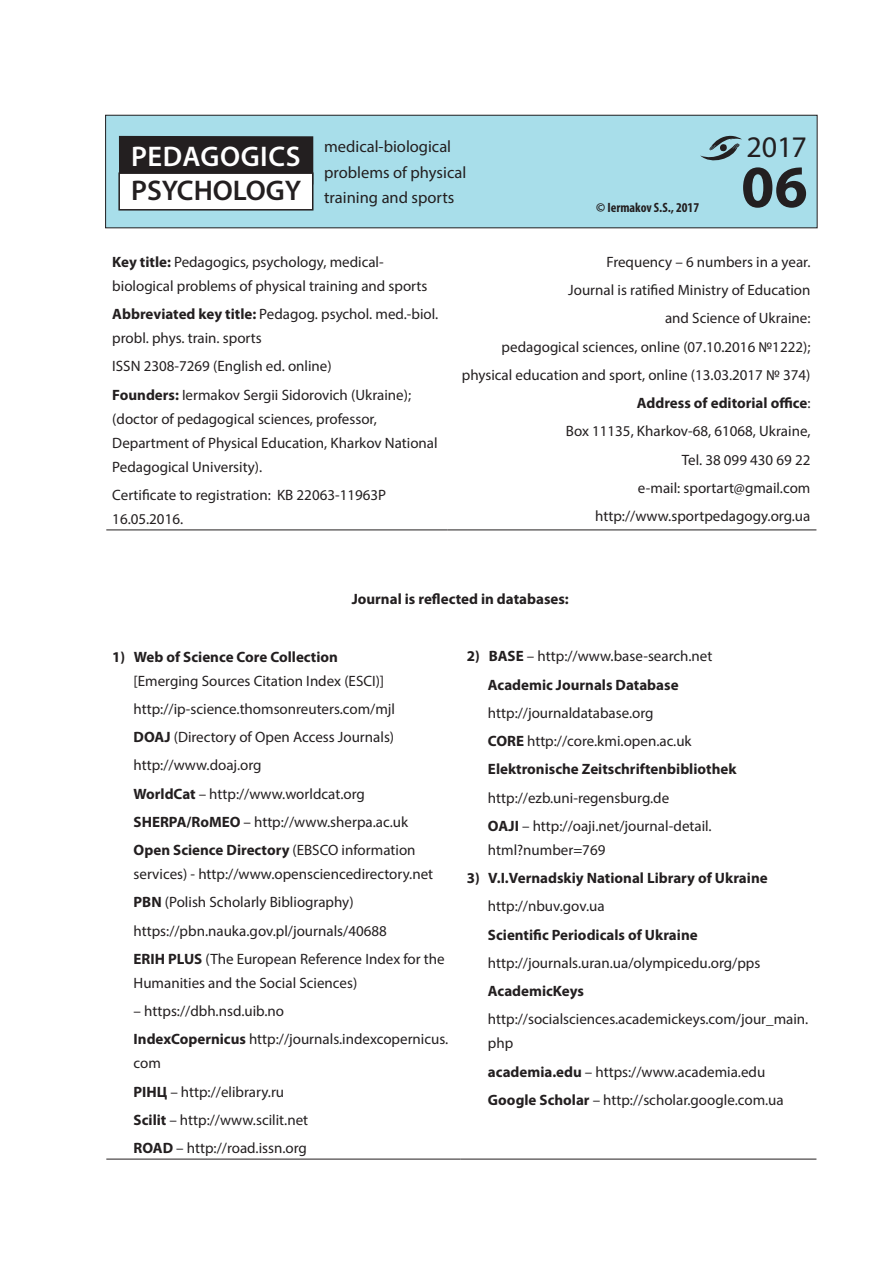
<style>
.page{position:relative;width:893px;height:1263px;background:#fff}
.page>*{position:absolute;margin:0;border:0;box-sizing:border-box;transform-origin:0 0}
.t1{font:700 60px "Myriad Pro";color:#231f20}
.t2{font:30px "Myriad Pro";color:#231f20}
.t3{font:600 28.5px "Myriad Pro";letter-spacing:.02em;color:#fff}
.t4{font:600 28.5px "Myriad Pro";color:#231f20}
.t5{font:16.5px/25.5px "Myriad Pro";color:#231f20}
.t6{font:15px/28.2px "Myriad Pro";color:#231f20}
.t7{font:700 15px/28.2px "Myriad Pro";color:#231f20}
.t8{font:700 condensed 13.5px "Myriad Pro";color:#231f20}
.s1{font-weight:700}
.s2{font-weight:400}
</style>
<div class="page">
<hr style="left:106px;top:530px;width:342px;height:1px;background:#231f20">
<hr style="left:448px;top:530px;width:368px;height:1px;background:#231f20">
<hr style="left:106px;top:1159px;width:355px;height:1px;background:#231f20">
<hr style="left:461px;top:1159px;width:355px;height:1px;background:#231f20">
<div style="left:106px;top:115px;width:711px;height:113px;background:#a8deea"></div>
<div style="left:105px;top:115px;width:712px;height:113px;border:1px solid #231f20"></div>
<div style="left:121px;top:138px;width:190px;height:44px;background:#231f20"></div>
<div style="left:119px;top:136px;width:194px;height:48px;border:4px solid #231f20"></div>
<div style="left:119px;top:173px;width:194px;height:37px;background:#fff"></div>
<div style="left:118px;top:172px;width:195px;height:39px;border:2px solid #231f20"></div>
<svg style="left:130px;top:135px;width:172px;height:6px"></svg>
<svg style="left:700px;top:135px;width:42px;height:26px"></svg>
<h3 class="t3" style="left:131px;top:138px;width:171px">PEDAGOGICS</h3>
<h3 class="t4" style="left:131px;top:172px;width:172px">PSYCHOLOGY</h3>
<p class="t5" style="left:324px;top:134px;width:144px">medical-biological problems of physical training and sports</p>
<h2 class="t2" style="left:746px;top:129px;width:62px">2017</h2>
<h1 class="t1" style="left:741px;top:148px;width:68px">06</h1>
<p class="t8" style="left:596px;top:199px;width:104px">© Iermakov S.S., 2017</p>
<p class="t6" style="left:112px;top:250px;width:317px;line-height:24px"><span class="s1">Key title:</span> Pedagogics, psychology, medical&shy;biological problems of physical training and sports</p>
<p class="t6" style="left:112px;top:302px;width:328px;line-height:24px"><span class="s1">Abbreviated key title:</span> Pedagog. psychol. med.-biol. probl. phys. train. sports</p>
<p class="t6" style="left:112px;top:352px;width:300px">ISSN 2308-7269 (English ed. online)<br><span class="s1">Founders:</span> Iermakov Sergii Sidorovich (Ukraine);</p>
<p class="t6" style="left:112px;top:406px;width:327px;line-height:24px">(doctor of pedagogical sciences, professor,<br>Department of Physical Education, Kharkov National<br>Pedagogical University).</p>
<p class="t6" style="left:112px;top:483px;width:275px;line-height:24px">Certificate to registration: KB 22063-11963P<br>16.05.2016.</p>
<p class="t6" style="left:462px;top:247px;width:350px;text-align:right">Frequency – 6 numbers in a year.<br>Journal is ratified Ministry of Education<br>and Science of Ukraine:<br>pedagogical sciences, online (07.10.2016 №1222); physical education and sport, online (13.03.2017 № 374)<br><span class="s1">Address of editorial office</span>:<br>Box 11135, Kharkov-68, 61068, Ukraine,<br>Tel. 38 099 430 69 22<br>e-mail: sportart@gmail.com http://www.sportpedagogy.org.ua</p>
<p class="t7" style="left:352px;top:585px;width:219px">Journal is reflected in databases:</p>
<p class="t7" style="left:112px;top:642px;width:227px">1) Web of Science Core Collection</p>
<p class="t6" style="left:134px;top:666px;width:283px">[Emerging Sources Citation Index (ESCI)] http://ip-science.thomsonreuters.com/mjl <span class="s1">DOAJ</span> (Directory of Open Access Journals) http://www.doaj.org<br><span class="s1">WorldCat</span> – http://www.worldcat.org <span class="s1">SHERPA/RoMEO</span> – http://www.sherpa.ac.uk <span class="s1">Open Science Directory</span> (EBSCO information</p>
<p class="t6" style="left:134px;top:860px;width:313px">services) - http://www.opensciencedirectory.net <span class="s1">PBN</span> (Polish Scholarly Bibliography) https://pbn.nauka.gov.pl/journals/40688<br><span class="s1">ERIH PLUS</span> (The European Reference Index for the</p>
<p class="t6" style="left:134px;top:968px;width:225px">Humanities and the Social Sciences)</p>
<p class="t6" style="left:134px;top:997px;width:316px">– https://dbh.nsd.uib.no<br><span class="s1">IndexCopernicus</span> http://journals.indexcopernicus.</p>
<p class="t6" style="left:134px;top:1049px;width:176px">com<br><span class="s1">РІНЦ</span> – http://elibrary.ru<br><span class="s1">Scilit</span> – http://www.scilit.net<br><span class="s1">ROAD</span> – http://road.issn.org</p>
<p class="t7" style="left:488px;top:642px;width:226px;text-indent:-21px">2) BASE <span class="s2">– http://www.base-search.net<br></span>Academic Journals Database</p>
<p class="t6" style="left:488px;top:698px;width:250px">http://journaldatabase.org<br><span class="s1">CORE</span> http://core.kmi.open.ac.uk<br><span class="s1">Elektronische Zeitschriftenbibliothek</span></p>
<p class="t6" style="left:488px;top:783px;width:225px">http://ezb.uni-regensburg.de<br><span class="s1">OAJI</span> – http://oaji.net/journal-detail.</p>
<p class="t6" style="left:488px;top:835px;width:119px">html?number=769</p>
<p class="t7" style="left:467px;top:863px;width:303px">3) V.I.Vernadskiy National Library of Ukraine</p>
<p class="t6" style="left:488px;top:892px;width:118px">http://nbuv.gov.ua</p>
<p class="t7" style="left:488px;top:920px;width:211px">Scientific Periodicals of Ukraine</p>
<p class="t6" style="left:488px;top:948px;width:274px">http://journals.uran.ua/olympicedu.org/pps</p>
<p class="t7" style="left:488px;top:976px;width:97px">AcademicKeys</p>
<p class="t6" style="left:488px;top:1007px;width:322px;line-height:24px">http://socialsciences.academickeys.com/jour_main. php</p>
<p class="t6" style="left:488px;top:1057px;width:297px"><span class="s1">academia.edu</span> – https://www.academia.edu<br><span class="s1">Google Scholar</span> – http://scholar.google.com.ua</p>
</div>
